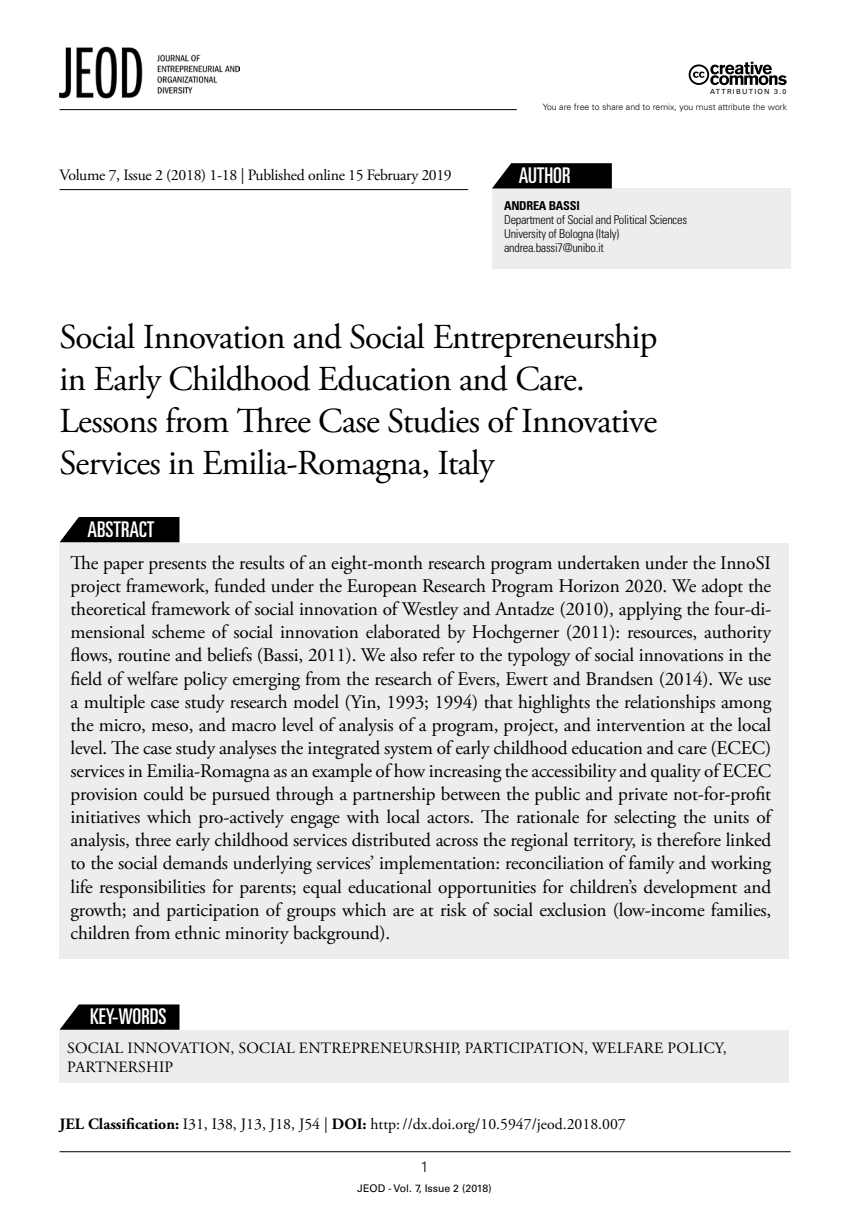
<style>
.page{position:relative;width:849px;height:1221px;background:#fff}
.page>*{position:absolute;margin:0;border:0;box-sizing:border-box;transform-origin:0 0}
.t1{font:35px/42px "Adobe Garamond Pro";letter-spacing:-.02em;color:#000}
.t2{font:ultra-condensed 21.7px "Univers LT Std";color:#fff}
.t3{font:19.25px/23.1px "Adobe Garamond Pro";letter-spacing:-.01em;color:#000;text-align:justify}
.t4{font:15.75px/18.9px "Adobe Garamond Pro";color:#000}
.t5{font:15.75px "Adobe Garamond Pro";letter-spacing:-.02em;color:#000}
.t6{font:300 14.88px "Univers LT Std";color:#000}
.t7{font:300 condensed 12.25px/14px "Univers LT Std";letter-spacing:-.02em;color:#000}
.t8{font:700 condensed 12.25px "Univers LT Std";letter-spacing:-.02em;color:#000}
.t9{font:10.5px "Univers LT Std";color:#000}
.t10{font:300 8.75px "Univers LT Std";color:#000}
.t11{font:7px "Univers LT Std";letter-spacing:.18em;color:#000}
.s1{font-weight:700}
</style>
<div class="page">
<hr style="left:60px;top:1151px;width:730px;height:1px;background:#000">
<img style="left:60px;top:46px;width:180px;height:53px">
<hr style="left:60px;top:109px;width:456px;height:1px;background:#000">
<svg style="left:688px;top:62px;width:98px;height:23px"></svg>
<div style="left:492px;top:189px;width:298px;height:80px;background:#ededed"></div>
<svg style="left:492px;top:163px;width:119px;height:25px;background:#161616"></svg>
<div style="left:60px;top:543px;width:729px;height:415px;background:#ededed"></div>
<svg style="left:60px;top:517px;width:119px;height:25px;background:#141414"></svg>
<div style="left:60px;top:1030px;width:729px;height:52px;background:#ededed"></div>
<svg style="left:60px;top:1004px;width:119px;height:25px;background:#181818"></svg>
<hr style="left:60px;top:189px;width:408px;height:1px;background:#000">
<p class="t11" style="left:710px;top:87px;width:78px">ATTRIBUTION 3.0</p>
<p class="t5" style="left:60px;top:166px;width:393px">Volume 7, Issue 2 (2018) 1-18 | Published online 15 February 2019</p>
<p class="t10" style="left:542px;top:102px;width:246px">You are free to share and to remix, you must attribute the work</p>
<p class="t2" style="left:518px;top:163px;width:53px">AUTHOR</p>
<p class="t8" style="left:504px;top:198px;width:77px">ANDREA BASSI</p>
<p class="t7" style="left:504px;top:213px;width:184px">Department of Social and Political Sciences<br>University of Bologna (Italy) andrea.bassi7@unibo.it</p>
<h1 class="t1" style="left:60px;top:317px;width:599px">Social Innovation and Social Entrepreneurship in Early Childhood Education and Care.<br>Lessons from Three Case Studies of Innovative Services in Emilia-Romagna, Italy</h1>
<p class="t2" style="left:87px;top:516px;width:68px">ABSTRACT</p>
<p class="t3" style="left:71px;top:552px;width:702px">The paper presents the results of an eight-month research program undertaken under the InnoSI project framework, funded under the European Research Program Horizon 2020. We adopt the theoretical framework of social innovation of Westley and Antadze (2010), applying the four-di&shy;mensional scheme of social innovation elaborated by Hochgerner (2011): resources, authority flows, routine and beliefs (Bassi, 2011). We also refer to the typology of social innovations in the field of welfare policy emerging from the research of Evers, Ewert and Brandsen (2014). We use a multiple case study research model (Yin, 1993; 1994) that highlights the relationships among the micro, meso, and macro level of analysis of a program, project, and intervention at the local level. The case study analyses the integrated system of early childhood education and care (ECEC) services in Emilia-Romagna as an example of how increasing the accessibility and quality of ECEC provision could be pursued through a partnership between the public and private not-for-profit initiatives which pro-actively engage with local actors. The rationale for selecting the units of analysis, three early childhood services distributed across the regional territory, is therefore linked to the social demands underlying services’ implementation: reconciliation of family and working life responsibilities for parents; equal educational opportunities for children’s development and growth; and participation of groups which are at risk of social exclusion (low-income families, children from ethnic minority background).</p>
<p class="t2" style="left:90px;top:1003px;width:78px">KEY-WORDS</p>
<p class="t4" style="left:67px;top:1038px;width:660px">SOCIAL INNOVATION, SOCIAL ENTREPRENEURSHIP, PARTICIPATION, WELFARE POLICY,<br>PARTNERSHIP</p>
<p class="t4" style="left:60px;top:1115px;width:567px"><span class="s1">JEL Classification:</span> I31, I38, J13, J18, J54 | <span class="s1">DOI:</span> http: //dx.doi.org/10.5947/jeod.2018.007</p>
<p class="t6" style="left:420px;top:1157px;width:10px">1</p>
<p class="t9" style="left:357px;top:1181px;width:136px">JEOD - Vol. 7, Issue 2 (2018)</p>
</div>
